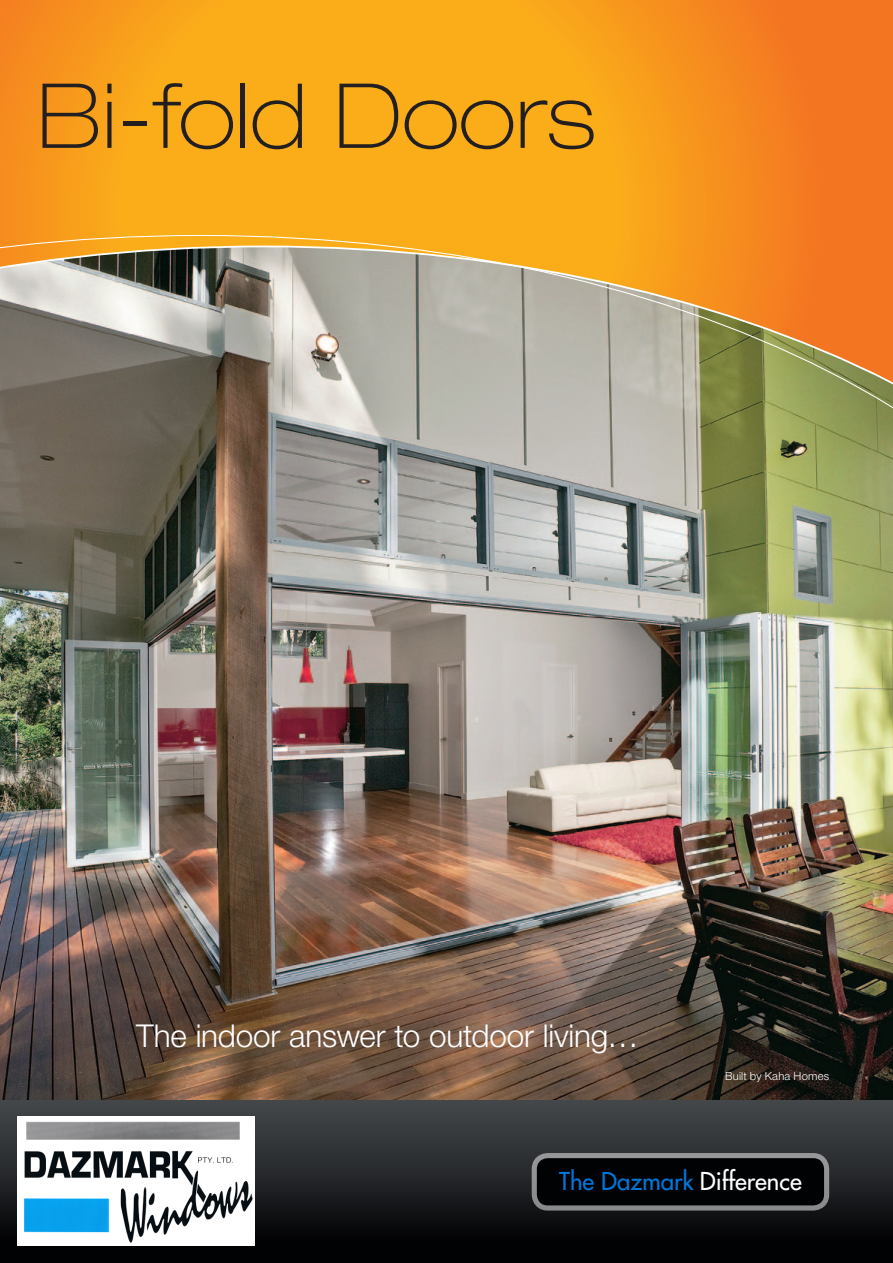
<style>
.page{position:relative;width:893px;height:1263px;background:#fff}
.page>*{position:absolute;margin:0;border:0;box-sizing:border-box;transform-origin:0 0}
.t1{font:100 expanded 89.85px "Helvetica Neue";color:#231f20}
.t2{font:300 31.5px "Helvetica Neue";letter-spacing:-.005em;color:#fff}
.t3{font:500 24px "Futura LT";color:#0076da}
.t4{font:300 11.25px "Helvetica Neue";letter-spacing:.015em;color:#fff}
.s1{color:#fff}
</style>
<div class="page">
<svg style="left:0;top:0;width:893px;height:235px;background:#f89d1b"></svg>
<img style="left:0;top:235px;width:893px;height:865px">
<div style="left:0;top:1100px;width:893px;height:163px;background:linear-gradient(to bottom,#474b4d,#000)"></div>
<div style="left:532px;top:1153px;width:297px;height:57px;border:10px solid #fff;border-radius:11px"></div>
<div style="left:537px;top:1158px;width:287px;height:47px;background:#010203;border-radius:11px"></div>
<img style="left:18px;top:1116px;width:236px;height:129px">
<h1 class="t1" style="left:37px;top:62px;width:560px">Bi-fold Doors</h1>
<p class="t2" style="left:136px;top:1017px;width:504px">The indoor answer to outdoor living…</p>
<p class="t4" style="left:725px;top:1069px;width:106px">Built by Kaha Homes</p>
<p class="t3" style="left:559px;top:1170px;width:244px">The Dazmark <span class="s1">Difference</span></p>
</div>
